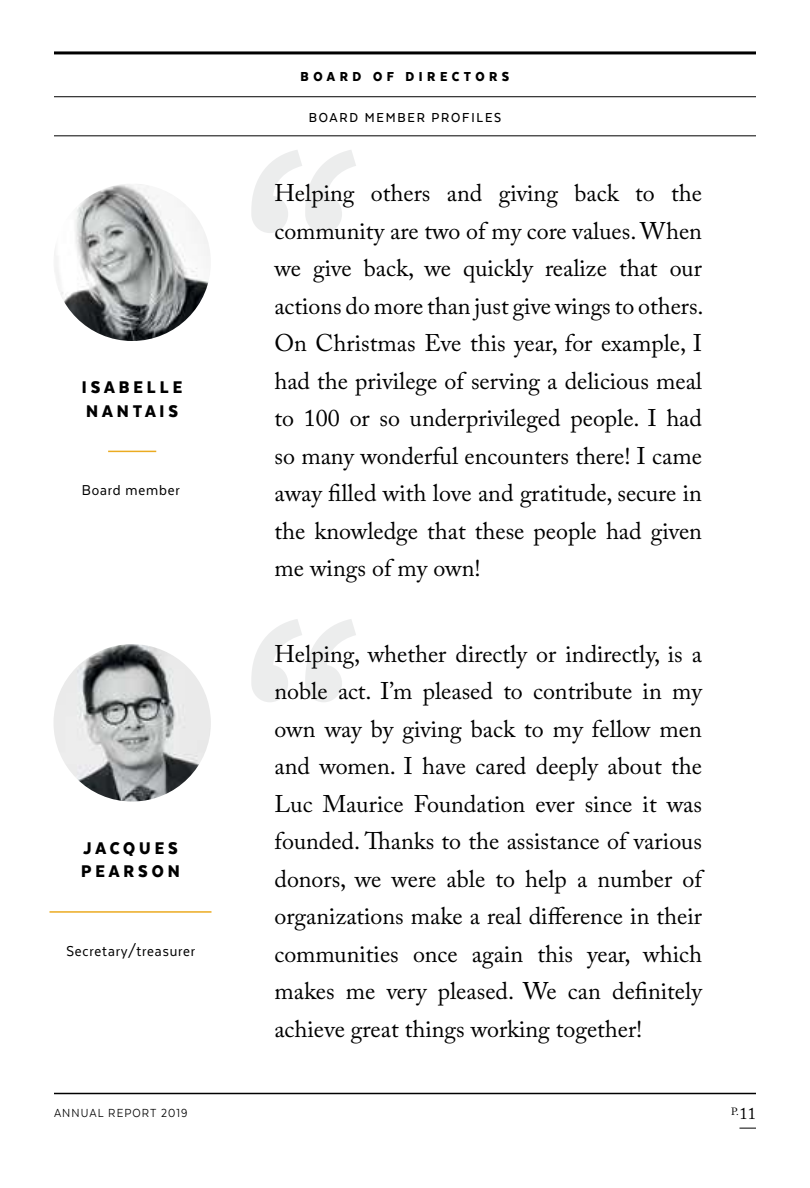
<style>
.page{position:relative;width:810px;height:1188px;background:#fff}
.page>*{position:absolute;margin:0;border:0;box-sizing:border-box;transform-origin:0 0}
.t1{font:405px "Texta Narrow";color:#dadbdc}
.t2{font:24px/37.5px "Adobe Caslon Pro";color:#000;text-align:justify}
.t3{font:900 19.5px/23.4px "Texta Narrow";letter-spacing:.2em;color:#000}
.t4{font:16.5px "Texta Narrow";letter-spacing:.05em;color:#000}
.t5{font:16.5px "Adobe Caslon Pro";color:#000}
.t6{font:500 15px "Texta Narrow";letter-spacing:.12em;color:#000}
.t7{font:900 15px "Texta Narrow";letter-spacing:.3em;color:#000}
.t8{font:13.5px "Texta Narrow";letter-spacing:.08em;color:#000}
.t9{font:10.5px "Adobe Caslon Pro";color:#000}
</style>
<div class="page">
<img style="left:53px;top:184px;width:158px;height:157px;border-radius:79px">
<img style="left:53px;top:644px;width:158px;height:158px;border-radius:79px">
<hr style="left:50px;top:911px;width:162px;height:2px;background:#ebab21">
<hr style="left:108px;top:451px;width:48px;height:1px;background:#ebab21">
<hr style="left:54px;top:1093px;width:702px;height:1px;background:#000">
<svg style="left:740px;top:1128px;width:16px;height:1px"></svg>
<hr style="left:54px;top:51px;width:702px;height:3px;background:#000">
<hr style="left:54px;top:96px;width:702px;height:1px;background:#000">
<hr style="left:54px;top:135px;width:702px;height:1px;background:#000">
<p class="t3" style="left:82px;top:376px;width:102px">ISABELLE<br>NANTAIS</p>
<p class="t4" style="left:82px;top:482px;width:100px">Board member</p>
<p class="t3" style="left:81px;top:836px;width:100px">JACQUES<br>PEARSON</p>
<p class="t4" style="left:67px;top:942px;width:130px">Secretary/treasurer</p>
<p class="t7" style="left:301px;top:69px;width:210px">BOARD OF DIRECTORS</p>
<p class="t6" style="left:309px;top:110px;width:194px">BOARD MEMBER PROFILES</p>
<h1 class="t1" style="left:234px;top:63px;width:135px">“</h1>
<p class="t2" style="left:274px;top:174px;width:431px">Helping others and giving back to the community are two of my core values. When we give back, we quickly realize that our actions do more than just give wings to others.<br>On Christmas Eve this year, for example, I had the privilege of serving a delicious meal to 100 or so underprivileged people. I had so many wonderful encounters there! I came away filled with love and gratitude, secure in the knowledge that these people had given me wings of my own!</p>
<h1 class="t1" style="left:234px;top:533px;width:135px">“</h1>
<p class="t2" style="left:274px;top:635px;width:429px">Helping, whether directly or indirectly, is a noble act. I’m pleased to contribute in my own way by giving back to my fellow men and women. I have cared deeply about the Luc Maurice Foundation ever since it was founded. Thanks to the assistance of various donors, we were able to help a number of organizations make a real difference in their communities once again this year, which makes me very pleased. We can definitely achieve great things working together!</p>
<p class="t9" style="left:731px;top:1105px;width:9px">P.</p>
<p class="t8" style="left:54px;top:1106px;width:135px">ANNUAL REPORT 2019</p>
<p class="t5" style="left:740px;top:1104px;width:18px">11</p>
</div>
